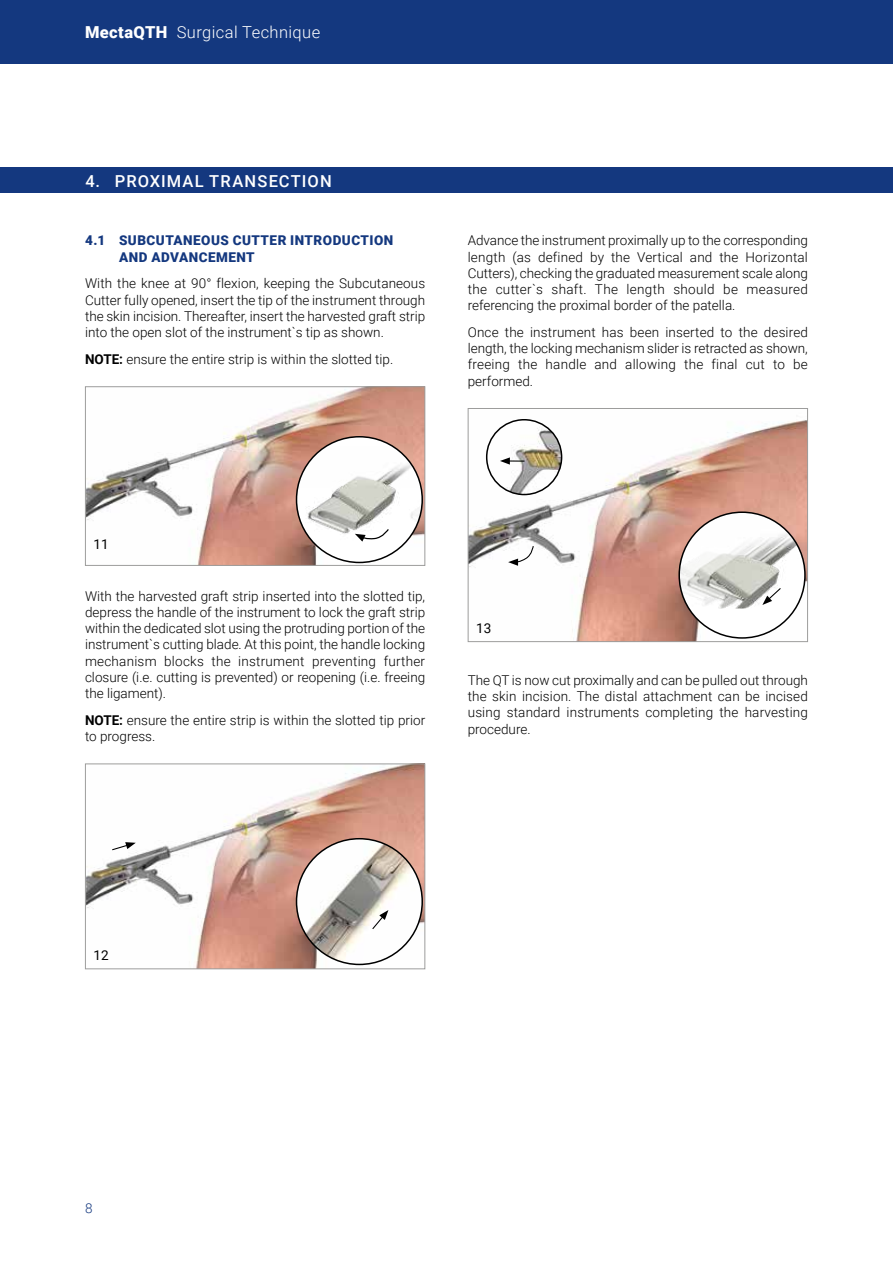
<style>
.page{position:relative;width:893px;height:1263px;background:#fff}
.page>*{position:absolute;margin:0;border:0;box-sizing:border-box;transform-origin:0 0}
.t1{font:300 16.5px "Roboto";letter-spacing:.025em;color:#fff}
.t2{font:500 16.5px "Roboto";letter-spacing:.07em;color:#fff}
.t3{font:300 13.5px/16.2px "Roboto";color:#000;text-align:justify}
.t4{font:900 13.5px/16.2px "Roboto";letter-spacing:.035em;color:#14387f}
.t5{font:13.5px "Roboto";color:#000}
.t6{font:300 13.5px "Roboto";color:#14387f}
.s1{font-weight:900}
.s2{font-weight:700}
</style>
<div class="page">
<div style="left:0;top:0;width:893px;height:64px;background:#14387f"></div>
<div style="left:0;top:168px;width:893px;height:25px;background:#14387f"></div>
<img style="left:87px;top:388px;width:336px;height:176px">
<div style="left:296px;top:437px;width:126px;height:125px;background:#fff;border-radius:50%"></div>
<img style="left:296px;top:447px;width:126px;height:96px">
<svg style="left:355px;top:528px;width:34px;height:14px"></svg>
<div style="left:85px;top:386px;width:340px;height:180px;border:1px solid #9d9d9c"></div>
<img style="left:87px;top:765px;width:336px;height:202px">
<img style="left:296px;top:840px;width:126px;height:123px">
<svg style="left:111px;top:842px;width:25px;height:9px"></svg>
<svg style="left:371px;top:910px;width:17px;height:20px"></svg>
<div style="left:85px;top:763px;width:340px;height:206px;border:1px solid #9d9d9c"></div>
<img style="left:470px;top:419px;width:336px;height:221px">
<div style="left:679px;top:512px;width:126px;height:126px;background:#fff;border-radius:50%"></div>
<img style="left:679px;top:513px;width:126px;height:95px">
<img style="left:487px;top:420px;width:75px;height:74px;border-radius:37px">
<div style="left:486px;top:419px;width:76px;height:76px;border:2px solid #000;border-radius:50%"></div>
<svg style="left:500px;top:457px;width:24px;height:8px"></svg>
<svg style="left:762px;top:587px;width:20px;height:18px"></svg>
<svg style="left:508px;top:545px;width:26px;height:21px"></svg>
<div style="left:468px;top:408px;width:340px;height:234px;border:1px solid #9d9d9c"></div>
<p class="t1" style="left:85px;top:21px;width:237px"><span class="s1">MectaQTH</span> Surgical Technique</p>
<p class="t2" style="left:85px;top:169px;width:248px">4. PROXIMAL TRANSECTION</p>
<p class="t4" style="left:119px;top:232px;width:275px;text-indent:-34px">4.1 SUBCUTANEOUS CUTTER INTRODUCTION<br>AND ADVANCEMENT</p>
<p class="t3" style="left:85px;top:275px;width:342px">With the knee at 90° flexion, keeping the Subcutaneous Cutter fully opened, insert the tip of the instrument through the skin incision. Thereafter, insert the harvested graft strip into the open slot of the instrument`s tip as shown.</p>
<p class="t3" style="left:85px;top:350px;width:310px"><span class="s2">NOTE:</span> ensure the entire strip is within the slotted tip.</p>
<p class="t3" style="left:468px;top:232px;width:342px">Advance the instrument proximally up to the corresponding length (as defined by the Vertical and the Horizontal Cutters), checking the graduated measurement scale along the cutter`s shaft. The length should be measured referencing the proximal border of the patella.</p>
<p class="t3" style="left:468px;top:324px;width:342px">Once the instrument has been inserted to the desired length, the locking mechanism slider is retracted as shown, freeing the handle and allowing the final cut to be performed.</p>
<p class="t5" style="left:94px;top:534px;width:17px">11</p>
<p class="t3" style="left:85px;top:587px;width:342px">With the harvested graft strip inserted into the slotted tip, depress the handle of the instrument to lock the graft strip within the dedicated slot using the protruding portion of the instrument`s cutting blade. At this point, the handle locking mechanism blocks the instrument preventing further closure (i.e. cutting is prevented) or reopening (i.e. freeing the ligament).</p>
<p class="t3" style="left:85px;top:711px;width:342px"><span class="s2">NOTE:</span> ensure the entire strip is within the slotted tip prior to progress.</p>
<p class="t5" style="left:476px;top:618px;width:17px">13</p>
<p class="t3" style="left:468px;top:672px;width:342px">The QT is now cut proximally and can be pulled out through the skin incision. The distal attachment can be incised using standard instruments completing the harvesting procedure.</p>
<p class="t5" style="left:94px;top:946px;width:17px">12</p>
<p class="t6" style="left:85px;top:1198px;width:9px">8</p>
</div>
